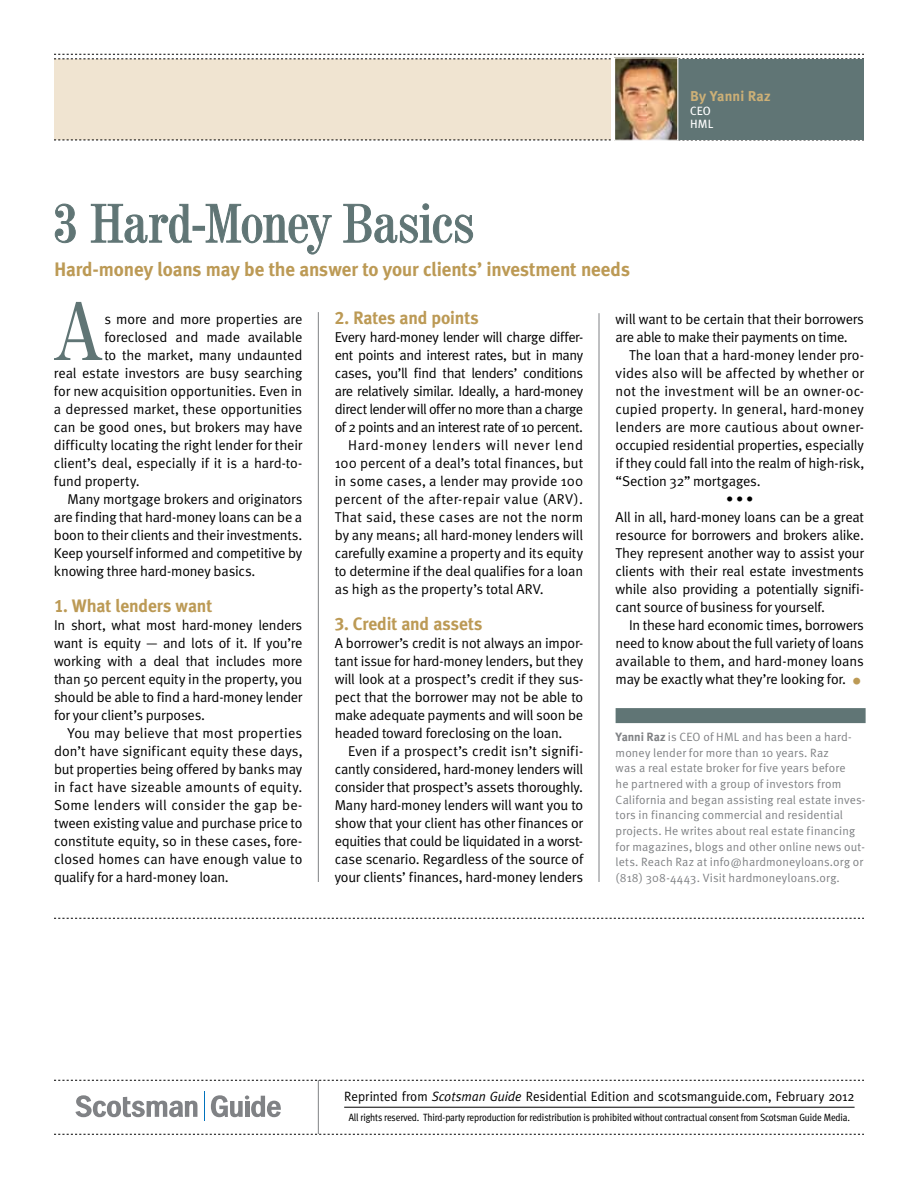
<style>
.page{position:relative;width:918px;height:1188px;background:#fff}
.page>*{position:absolute;margin:0;border:0;box-sizing:border-box;transform-origin:0 0}
.t1{font:condensed 82.8px "Century 725 BT";color:#607575}
.t2{font:condensed 54px "Century 725 BT";letter-spacing:-.005em;color:#607575}
.t3{font:700 19.5px "Meta Plus Lining";letter-spacing:-.01em;color:#bc9a55}
.t4{font:700 18px "Meta Plus Lining";letter-spacing:-.005em;color:#bc9a55}
.t5{font:14.25px/18px "Meta Normal CE";letter-spacing:-.01em;color:#000;text-align:justify}
.t6{font:14.25px "Meta Normal CE";letter-spacing:-.03em;color:#000}
.t7{font:14.25px "Meta Normal CE";letter-spacing:-.035em;color:#000}
.t8{font:14.25px "Meta Normal CE";letter-spacing:.02em;color:#000}
.t9{font:14.25px "Meta Normal CE";letter-spacing:.015em;color:#000}
.t10{font:14.25px "Meta Normal CE";letter-spacing:.035em;color:#000}
.t11{font:700 14.25px "Meta Plus Lining";letter-spacing:.005em;color:#cdb077}
.t12{font:13.5px "Meta";color:#000}
.t13{font:12px/15.6px "Meta Normal CE";letter-spacing:.01em;color:#808285}
.t14{font:12px/13.6px "Meta Plus Lining";letter-spacing:.01em;color:#fff}
.t15{font:10.5px "Meta Cond";letter-spacing:-.01em;color:#000}
.s1{font-size:19.5px;color:#bc9a55}
.s2{font-family:"Meta Plus Lining";font-weight:700}
.s3{font-style:italic}
</style>
<div class="page">
<hr style="left:344px;top:1107px;width:511px;height:1px;background:#000">
<svg style="left:54px;top:1080px;width:810px;height:1px"></svg>
<svg style="left:54px;top:918px;width:810px;height:1px"></svg>
<svg style="left:54px;top:1134px;width:810px;height:1px"></svg>
<hr style="left:318px;top:1080px;width:1px;height:54px;background:#808285">
<svg style="left:54px;top:203px;width:22px;height:40px"></svg>
<svg style="left:91px;top:204px;width:101px;height:39px"></svg>
<div style="left:193px;top:226px;width:12px;height:5px;border:1px solid #607575"></div>
<svg style="left:205px;top:203px;width:127px;height:52px"></svg>
<svg style="left:343px;top:203px;width:130px;height:41px"></svg>
<svg style="left:211px;top:1095px;width:70px;height:22px"></svg>
<svg style="left:75px;top:1095px;width:122px;height:22px"></svg>
<svg style="left:204px;top:1092px;width:1px;height:29px"></svg>
<hr style="left:318px;top:312px;width:1px;height:570px;background:#808285">
<hr style="left:599px;top:313px;width:1px;height:569px;background:#808285">
<div style="left:54px;top:59px;width:557px;height:81px;background:#f0e4d1"></div>
<svg style="left:54px;top:54px;width:810px;height:6px"></svg>
<svg style="left:54px;top:140px;width:810px;height:1px"></svg>
<div style="left:616px;top:59px;width:248px;height:81px;background:#607575"></div>
<div style="left:616px;top:708px;width:250px;height:15px;background:#607575"></div>
<img style="left:616px;top:59px;width:60px;height:80px">
<div style="left:614px;top:57px;width:64px;height:84px;border:1px solid #fff"></div>
<p class="t11" style="left:690px;top:88px;width:82px">By Yanni Raz</p>
<p class="t14" style="left:690px;top:103px;width:25px">CEO<br>HML</p>
<h2 class="t2" style="left:54px;top:190px;width:422px">3 Hard-Money Basics</h2>
<h3 class="t3" style="left:54px;top:258px;width:578px">Hard-money loans may be the answer to your clients’ investment needs</h3>
<p class="t5" style="left:616px;top:310px;width:250px">will want to be certain that their borrowers are able to make their payments on time.</p>
<p class="t5" style="left:616px;top:346px;width:250px;text-indent:14px">The loan that a hard-money lender pro&shy;vides also will be affected by whether or not the investment will be an owner-oc&shy;cupied property. In general, hard-money lenders are more cautious about owner&shy;occupied residential properties, especially if they could fall into the realm of high-risk, “Section 32” mortgages.</p>
<p class="t5" style="left:616px;top:490px;width:250px;text-align:left;text-indent:111px">• • •<br>All in all, hard-money loans can be a great resource for borrowers and brokers alike.<br>They represent another way to assist your clients with their real estate investments while also providing a potentially signifi&shy;cant source of business for yourself.</p>
<p class="t5" style="left:616px;top:616px;width:250px;text-indent:13px">In these hard economic times, borrowers need to know about the full variety of loans available to them, and hard-money loans may be exactly what they’re looking for. <span class="s1">•</span></p>
<h1 class="t1" style="left:55px;top:280px;width:48px">A</h1>
<p class="t5" style="left:104px;top:310px;width:200px">s more and more properties are</p>
<p class="t4" style="left:335px;top:307px;width:146px">2. Rates and points</p>
<p class="t6" style="left:335px;top:328px;width:250px">Every hard-money lender will charge differ-</p>
<p class="t6" style="left:335px;top:346px;width:250px">ent points and interest rates, but in many</p>
<p class="t6" style="left:335px;top:364px;width:250px">cases, you’ll find that lenders’ conditions</p>
<p class="t6" style="left:335px;top:382px;width:250px">are relatively similar. Ideally, a hard-money</p>
<p class="t7" style="left:335px;top:400px;width:250px">direct lender will offer no more than a charge</p>
<p class="t7" style="left:335px;top:418px;width:250px">of 2 points and an interest rate of 10 percent.</p>
<p class="t10" style="left:348px;top:436px;width:236px">Hard-money lenders will never lend</p>
<p class="t5" style="left:335px;top:454px;width:250px">100 percent of a deal’s total finances, but</p>
<p class="t5" style="left:335px;top:472px;width:250px">in some cases, a lender may provide 100</p>
<p class="t8" style="left:335px;top:490px;width:250px">percent of the after-repair value (ARV).</p>
<p class="t9" style="left:335px;top:508px;width:250px">That said, these cases are not the norm</p>
<p class="t5" style="left:335px;top:526px;width:250px">by any means; all hard-money lenders will</p>
<p class="t5" style="left:335px;top:544px;width:250px">carefully examine a property and its equity</p>
<p class="t5" style="left:335px;top:562px;width:250px">to determine if the deal qualifies for a loan</p>
<p class="t5" style="left:335px;top:580px;width:211px">as high as the property’s total ARV.</p>
<p class="t4" style="left:335px;top:613px;width:149px">3. Credit and assets</p>
<p class="t5" style="left:335px;top:634px;width:250px">A borrower’s credit is not always an impor&shy;tant issue for hard-money lenders, but they will look at a prospect’s credit if they sus&shy;pect that the borrower may not be able to make adequate payments and will soon be headed toward foreclosing on the loan.</p>
<p class="t5" style="left:335px;top:742px;width:250px;text-indent:14px">Even if a prospect’s credit isn’t signifi&shy;cantly considered, hard-money lenders will consider that prospect’s assets thoroughly.<br>Many hard-money lenders will want you to show that your client has other finances or equities that could be liquidated in a worst&shy;case scenario. Regardless of the source of your clients’ finances, hard-money lenders</p>
<p class="t5" style="left:104px;top:328px;width:200px">foreclosed and made available</p>
<p class="t5" style="left:104px;top:346px;width:199px">to the market, many undaunted</p>
<p class="t5" style="left:54px;top:364px;width:250px">real estate investors are busy searching</p>
<p class="t5" style="left:54px;top:382px;width:250px">for new acquisition opportunities. Even in</p>
<p class="t5" style="left:54px;top:400px;width:250px">a depressed market, these opportunities</p>
<p class="t5" style="left:54px;top:418px;width:250px">can be good ones, but brokers may have</p>
<p class="t5" style="left:54px;top:436px;width:250px">difficulty locating the right lender for their</p>
<p class="t5" style="left:54px;top:454px;width:250px">client’s deal, especially if it is a hard-to-</p>
<p class="t5" style="left:54px;top:472px;width:87px">fund property.</p>
<p class="t5" style="left:67px;top:490px;width:236px">Many mortgage brokers and originators</p>
<p class="t5" style="left:54px;top:508px;width:250px">are finding that hard-money loans can be a</p>
<p class="t5" style="left:54px;top:526px;width:250px">boon to their clients and their investments.</p>
<p class="t5" style="left:54px;top:544px;width:250px">Keep yourself informed and competitive by</p>
<p class="t5" style="left:54px;top:562px;width:203px">knowing three hard-money basics.</p>
<p class="t4" style="left:54px;top:595px;width:160px">1. What lenders want</p>
<p class="t5" style="left:54px;top:616px;width:250px">In short, what most hard-money lenders want is equity — and lots of it. If you’re working with a deal that includes more than 50 percent equity in the property, you should be able to find a hard-money lender for your client’s purposes.</p>
<p class="t5" style="left:54px;top:724px;width:250px;text-indent:13px">You may believe that most properties don’t have significant equity these days, but properties being offered by banks may in fact have sizeable amounts of equity.<br>Some lenders will consider the gap be&shy;tween existing value and purchase price to constitute equity, so in these cases, fore&shy;closed homes can have enough value to qualify for a hard-money loan.</p>
<p class="t13" style="left:616px;top:729px;width:251px"><span class="s2">Yanni Raz</span> is CEO of HML and has been a hard&shy;money lender for more than 10 years. Raz<br>was a real estate broker for five years before<br>he partnered with a group of investors from California and began assisting real estate inves&shy;tors in financing commercial and residential projects. He writes about real estate financing for magazines, blogs and other online news out&shy;lets. Reach Raz at info@hardmoneyloans.org or (818) 308-4443. Visit hardmoneyloans.org.</p>
<p class="t12" style="left:344px;top:1088px;width:512px">Reprinted from <span class="s3">Scotsman Guide</span> Residential Edition and scotsmanguide.com, February 2012</p>
<p class="t15" style="left:349px;top:1112px;width:503px">All rights reserved. Third-party reproduction for redistribution is prohibited without contractual consent from Scotsman Guide Media.</p>
</div>
